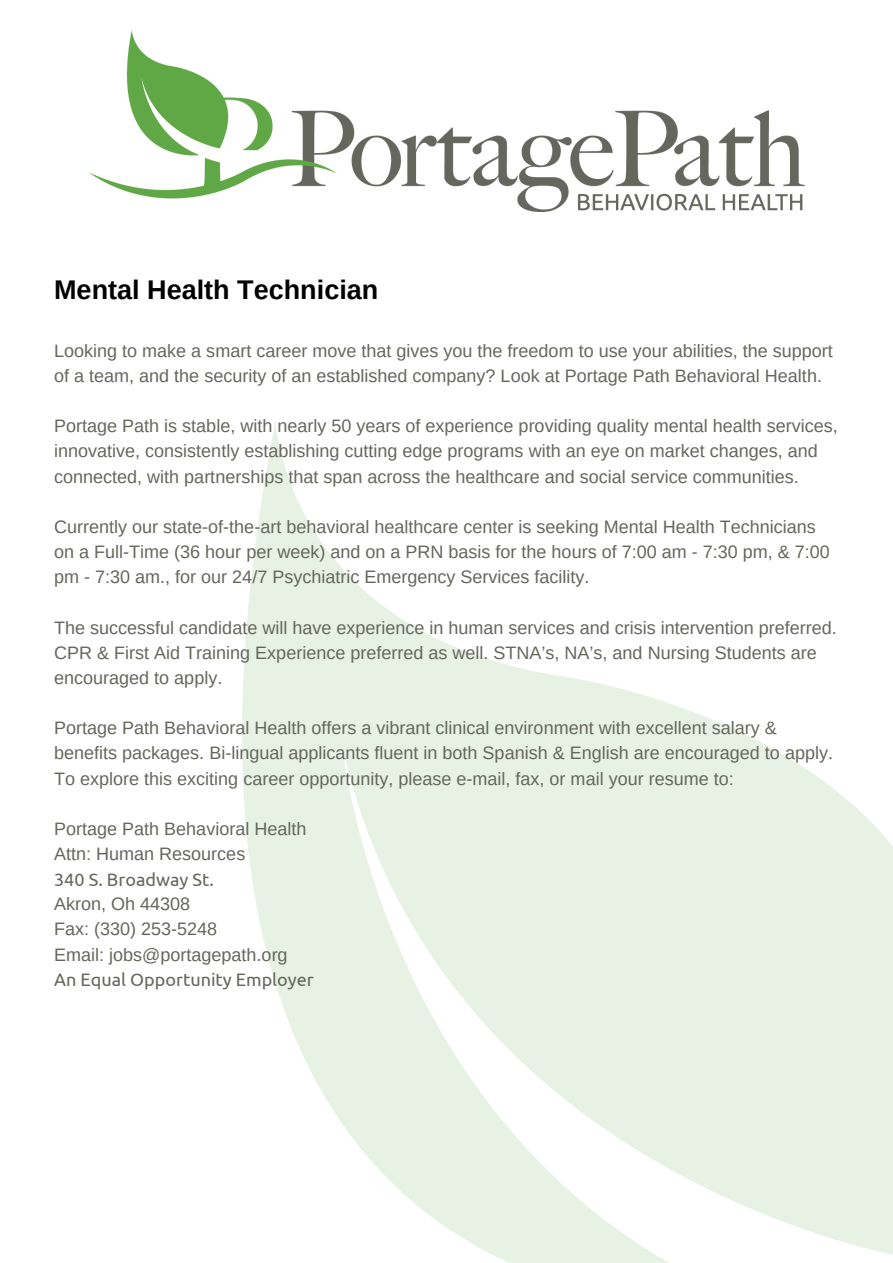
<style>
.page{position:relative;width:893px;height:1263px;background:#fff}
.page>*{position:absolute;margin:0;border:0;box-sizing:border-box;transform-origin:0 0}
.t1{font:700 27px "Arimo";color:#000}
.t2{font:18px/25.1px "Arimo";color:#65665c}
.t3{font:18px "Ubuntu";color:#65665c}
</style>
<div class="page">
<img style="left:89px;top:30px;width:715px;height:181px">
<h1 class="t1" style="left:54px;top:275px;width:326px">Mental Health Technician</h1>
<p class="t2" style="left:54px;top:338px;width:780px">Looking to make a smart career move that gives you the freedom to use your abilities, the support of a team, and the security of an established company? Look at Portage Path Behavioral Health.</p>
<p class="t2" style="left:54px;top:413px;width:785px">Portage Path is stable, with nearly 50 years of experience providing quality mental health services, innovative, consistently establishing cutting edge programs with an eye on market changes, and connected, with partnerships that span across the healthcare and social service communities.</p>
<p class="t2" style="left:54px;top:514px;width:777px">Currently our state-of-the-art behavioral healthcare center is seeking Mental Health Technicians on a Full-Time (36 hour per week) and on a PRN basis for the hours of 7:00 am - 7:30 pm, &amp; 7:00 pm - 7:30 am., for our 24/7 Psychiatric Emergency Services facility.</p>
<p class="t2" style="left:54px;top:615px;width:784px">The successful candidate will have experience in human services and crisis intervention preferred.<br>CPR &amp; First Aid Training Experience preferred as well. STNA’s, NA’s, and Nursing Students are encouraged to apply.</p>
<p class="t2" style="left:54px;top:715px;width:780px">Portage Path Behavioral Health offers a vibrant clinical environment with excellent salary &amp; benefits packages. Bi-lingual applicants fluent in both Spanish &amp; English are encouraged to apply.<br>To explore this exciting career opportunity, please e-mail, fax, or mail your resume to:</p>
<p class="t2" style="left:54px;top:816px;width:254px">Portage Path Behavioral Health<br>Attn: Human Resources</p>
<p class="t3" style="left:54px;top:869px;width:161px">340 S. Broadway St.</p>
<p class="t2" style="left:54px;top:891px;width:235px">Akron, Oh 44308<br>Fax: (330) 253-5248<br>Email: jobs@portagepath.org</p>
<p class="t3" style="left:54px;top:969px;width:261px">An Equal Opportunity Employer</p>
</div>
